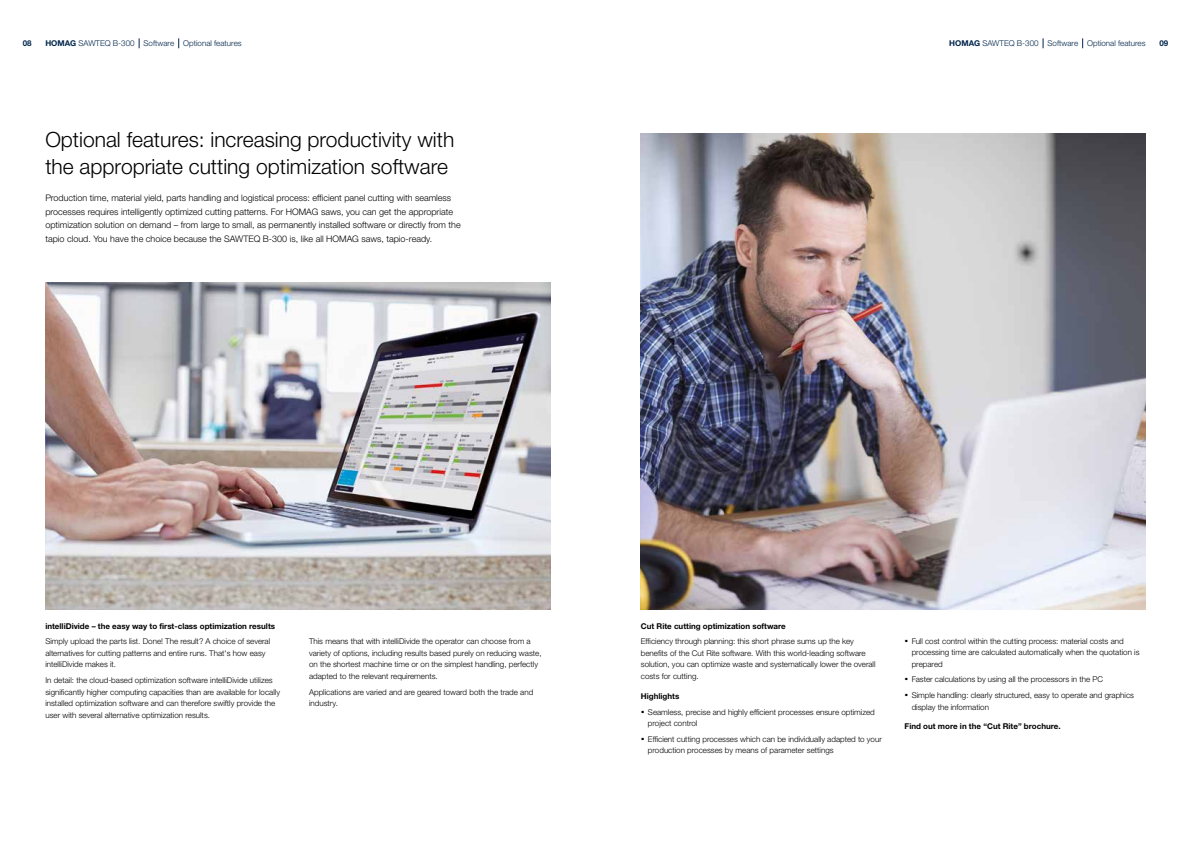
<style>
.page{position:relative;width:1191px;height:842px;background:#fff}
.page>*{position:absolute;margin:0;border:0;box-sizing:border-box;transform-origin:0 0}
.t1{font:300 21px/27.2px "Helvetica Neue LTW1 G";color:#000}
.t2{font:300 9px/13.6px "Helvetica Neue LTW1 G";color:#000}
.t3{font:300 8px/11.5px "Helvetica Neue LTW1 G";color:#000}
.t4{font:700 8px "Helvetica Neue LTW1 G";color:#000}
.t5{font:300 8px "Helvetica Neue LTW1 G";color:#00254b}
.t6{font:700 8px "Helvetica Neue LTW1 G";color:#00254b}
.s1{font-weight:700}
.s2{font-weight:700;font-size:14px}
</style>
<div class="page">
<img style="left:45px;top:283px;width:505px;height:326px">
<img style="left:641px;top:133px;width:504px;height:476px">
<p class="t5" style="left:45px;top:39px;width:198px"><span class="s1">HOMAG</span> SAWTEQ B-300 Software Optional features</p>
<p class="t5" style="left:949px;top:39px;width:198px"><span class="s1">HOMAG</span> SAWTEQ B-300 Software Optional features</p>
<p class="t6" style="left:23px;top:39px;width:10px">08</p>
<p class="t6" style="left:1159px;top:39px;width:10px">09</p>
<h1 class="t1" style="left:45px;top:126px;width:410px">Optional features: increasing productivity with the appropriate cutting optimization software</h1>
<p class="t2" style="left:45px;top:191px;width:417px">Production time, material yield, parts handling and logistical process: efficient panel cutting with seamless processes requires intelligently optimized cutting patterns. For HOMAG saws, you can get the appropriate optimization solution on demand – from large to small, as permanently installed software or directly from the tapio cloud. You have the choice because the SAWTEQ B-300 is, like all HOMAG saws, tapio-ready.</p>
<p class="t4" style="left:45px;top:621px;width:231px">intelliDivide – the easy way to first-class optimization results</p>
<p class="t3" style="left:45px;top:636px;width:226px">Simply upload the parts list. Done! The result? A choice of several alternatives for cutting patterns and entire runs. That's how easy intelliDivide makes it.</p>
<p class="t3" style="left:45px;top:674px;width:236px">In detail: the cloud-based optimization software intelliDivide utilizes significantly higher computing capacities than are available for locally installed optimization software and can therefore swiftly provide the user with several alternative optimization results.</p>
<p class="t3" style="left:309px;top:636px;width:234px">This means that with intelliDivide the operator can choose from a variety of options, including results based purely on reducing waste, on the shortest machine time or on the simplest handling, perfectly adapted to the relevant requirements.</p>
<p class="t3" style="left:309px;top:686px;width:226px">Applications are varied and are geared toward both the trade and industry.</p>
<p class="t4" style="left:641px;top:621px;width:146px">Cut Rite cutting optimization software</p>
<p class="t3" style="left:641px;top:636px;width:236px">Efficiency through planning: this short phrase sums up the key benefits of the Cut Rite software. With this world-leading software solution, you can optimize waste and systematically lower the overall costs for cutting.</p>
<p class="t3" style="left:641px;top:688px;width:235px;line-height:15.8px"><span class="s1">Highlights<br></span><span class="s2">·</span> Seamless, precise and highly efficient processes ensure optimized</p>
<p class="t3" style="left:641px;top:715px;width:242px;line-height:15.8px;text-indent:7px">project control<br><span class="s2">·</span> Efficient cutting processes which can be individually adapted to your</p>
<p class="t3" style="left:648px;top:745px;width:187px">production processes by means of parameter settings</p>
<p class="t3" style="left:911px;top:635px;width:229px;text-indent:-7px"><span class="s2">·</span> Full cost control within the cutting process: material costs and processing time are calculated automatically when the quotation is prepared</p>
<p class="t3" style="left:904px;top:672px;width:231px;line-height:15.8px"><span class="s2">·</span> Faster calculations by using all the processors in the PC<br><span class="s2">·</span> Simple handling: clearly structured, easy to operate and graphics</p>
<p class="t3" style="left:911px;top:701px;width:79px">display the information</p>
<p class="t4" style="left:904px;top:721px;width:158px">Find out more in the “Cut Rite” brochure.</p>
</div>
